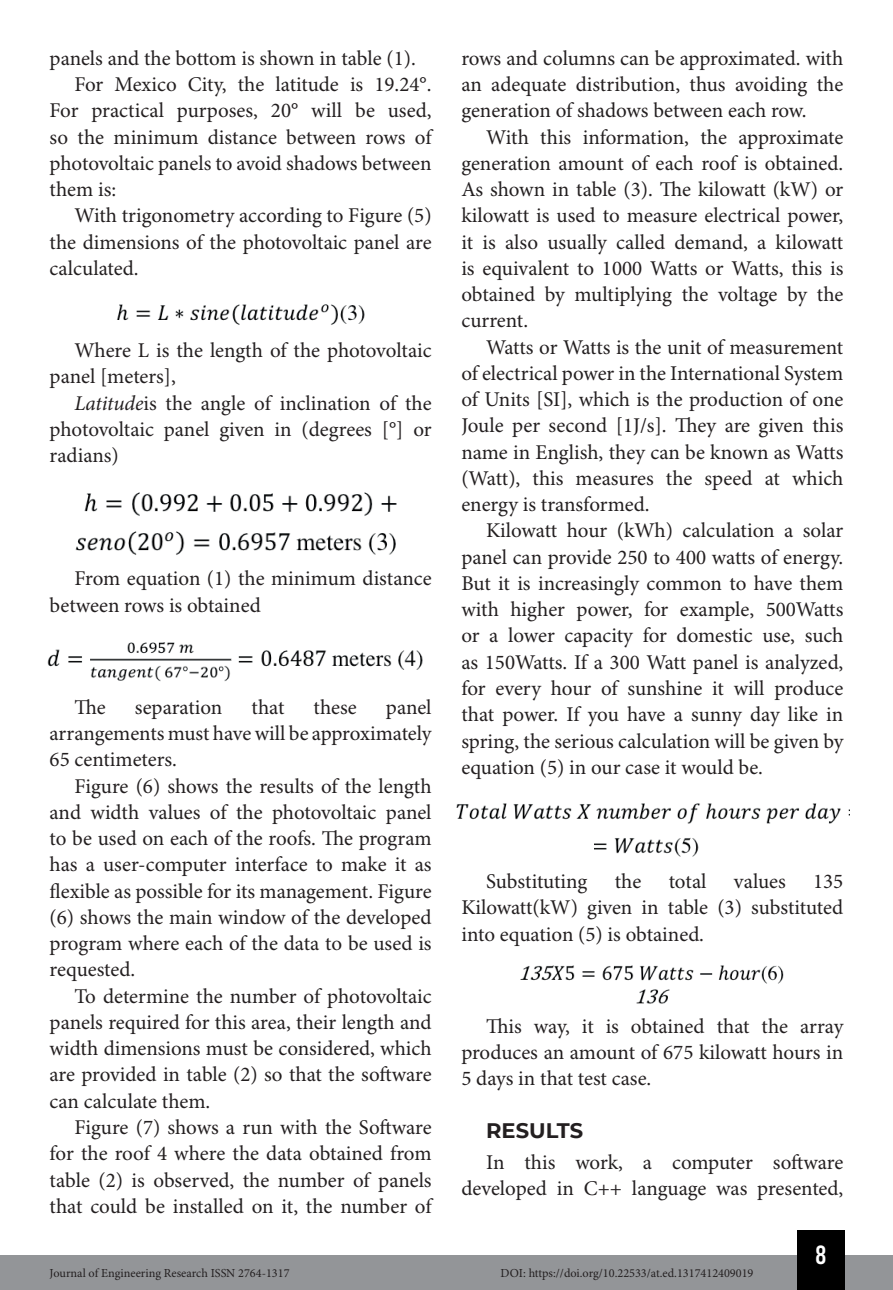
<style>
.page{position:relative;width:893px;height:1290px;background:#fff}
.page>*{position:absolute;margin:0;border:0;box-sizing:border-box;transform-origin:0 0}
.t1{font:26.25px "Bebas Kai";color:#fff}
.t2{font:21px/26.2px "Minion Pro";letter-spacing:-.005em;color:#231f20;text-align:justify}
.t3{font:700 21px "Montserrat";color:#231f20}
.t4{font:12.25px "Minion Pro";color:#231f20}
.s1{font-style:italic}
</style>
<div class="page">
<div style="left:0;top:1255px;width:893px;height:35px;background:#939598"></div>
<div style="left:797px;top:1230px;width:48px;height:60px;background:#000"></div>
<img style="left:117px;top:304px;width:248px;height:21px">
<img style="left:84px;top:492px;width:313px;height:24px">
<img style="left:75px;top:531px;width:321px;height:24px">
<img style="left:47px;top:642px;width:376px;height:39px">
<img style="left:456px;top:803px;width:393px;height:21px">
<img style="left:595px;top:837px;width:104px;height:20px">
<img style="left:520px;top:965px;width:264px;height:39px">
<p class="t2" style="left:50px;top:46px;width:368px">panels and the bottom is shown in table (1).</p>
<p class="t2" style="left:74px;top:72px;width:359px">For Mexico City, the latitude is 19.24°.</p>
<p class="t2" style="left:50px;top:98px;width:384px">For practical purposes, 20° will be used,</p>
<p class="t2" style="left:50px;top:125px;width:383px">so the minimum distance between rows of</p>
<p class="t2" style="left:50px;top:151px;width:383px">photovoltaic panels to avoid shadows between</p>
<p class="t2" style="left:50px;top:177px;width:68px">them is:</p>
<p class="t2" style="left:74px;top:203px;width:359px">With trigonometry according to Figure (5)</p>
<p class="t2" style="left:50px;top:230px;width:383px">the dimensions of the photovoltaic panel are</p>
<p class="t2" style="left:50px;top:256px;width:91px">calculated.</p>
<p class="t2" style="left:50px;top:338px;width:383px;text-indent:25px">Where L is the length of the photovoltaic panel [meters],</p>
<p class="t2" style="left:50px;top:391px;width:383px;text-indent:25px"><span class="s1">Latitude</span>is the angle of inclination of the photovoltaic panel given in (degrees [°] or radians)</p>
<p class="t2" style="left:50px;top:566px;width:383px;text-indent:25px">From equation (1) the minimum distance between rows is obtained</p>
<p class="t2" style="left:74px;top:695px;width:33px">The</p>
<p class="t2" style="left:135px;top:695px;width:89px">separation</p>
<p class="t2" style="left:251px;top:695px;width:34px">that</p>
<p class="t2" style="left:313px;top:695px;width:45px">these</p>
<p class="t2" style="left:50px;top:695px;width:383px;text-indent:336px">panel arrangements must have will be approximately 65 centimeters.</p>
<p class="t2" style="left:50px;top:774px;width:384px;text-indent:25px">Figure (6) shows the results of the length and width values of the photovoltaic panel to be used on each of the roofs. The program has a user-computer interface to make it as flexible as possible for its management. Figure (6) shows the main window of the developed program where each of the data to be used is requested.</p>
<p class="t2" style="left:50px;top:984px;width:384px;text-indent:25px">To determine the number of photovoltaic panels required for this area, their length and width dimensions must be considered, which are provided in table (2) so that the software can calculate them.</p>
<p class="t2" style="left:50px;top:1115px;width:384px;text-indent:25px">Figure (7) shows a run with the Software for the roof 4 where the data obtained from table (2) is observed, the number of panels that could be installed on it, the number of</p>
<p class="t2" style="left:461px;top:46px;width:383px">rows and columns can be approximated. with an adequate distribution, thus avoiding the generation of shadows between each row.</p>
<p class="t2" style="left:461px;top:125px;width:383px;text-indent:25px">With this information, the approximate generation amount of each roof is obtained.<br>As shown in table (3). The kilowatt (kW) or kilowatt is used to measure electrical power, it is also usually called demand, a kilowatt is equivalent to 1000 Watts or Watts, this is obtained by multiplying the voltage by the current.</p>
<p class="t2" style="left:461px;top:335px;width:384px;text-indent:25px">Watts or Watts is the unit of measurement of electrical power in the International System of Units [SI], which is the production of one Joule per second [1J/s]. They are given this name in English, they can be known as Watts (Watt), this measures the speed at which energy is transformed.</p>
<p class="t2" style="left:461px;top:518px;width:384px;text-indent:25px">Kilowatt hour (kWh) calculation a solar panel can provide 250 to 400 watts of energy.<br>But it is increasingly common to have them with higher power, for example, 500Watts or a lower capacity for domestic use, such as 150Watts. If a 300 Watt panel is analyzed, for every hour of sunshine it will produce that power. If you have a sunny day like in spring, the serious calculation will be given by equation (5) in our case it would be.</p>
<p class="t2" style="left:486px;top:869px;width:103px">Substituting</p>
<p class="t2" style="left:615px;top:869px;width:28px">the</p>
<p class="t2" style="left:669px;top:869px;width:39px">total</p>
<p class="t2" style="left:734px;top:869px;width:53px">values</p>
<p class="t2" style="left:461px;top:869px;width:383px;text-indent:352px">135<br>Kilowatt(kW) given in table (3) substituted into equation (5) is obtained.</p>
<p class="t2" style="left:461px;top:1014px;width:383px;text-indent:25px">This way, it is obtained that the array produces an amount of 675 kilowatt hours in 5 days in that test case.</p>
<p class="t3" style="left:486px;top:1115px;width:99px">RESULTS</p>
<p class="t2" style="left:461px;top:1150px;width:383px;text-align:right">In this work, a computer software developed in C++ language was presented,</p>
<p class="t1" style="left:816px;top:1241px;width:12px">8</p>
<p class="t4" style="left:50px;top:1266px;width:241px">Journal of Engineering Research ISSN 2764-1317</p>
<p class="t4" style="left:501px;top:1266px;width:254px">DOI: https://doi.org/10.22533/at.ed.1317412409019</p>
</div>
